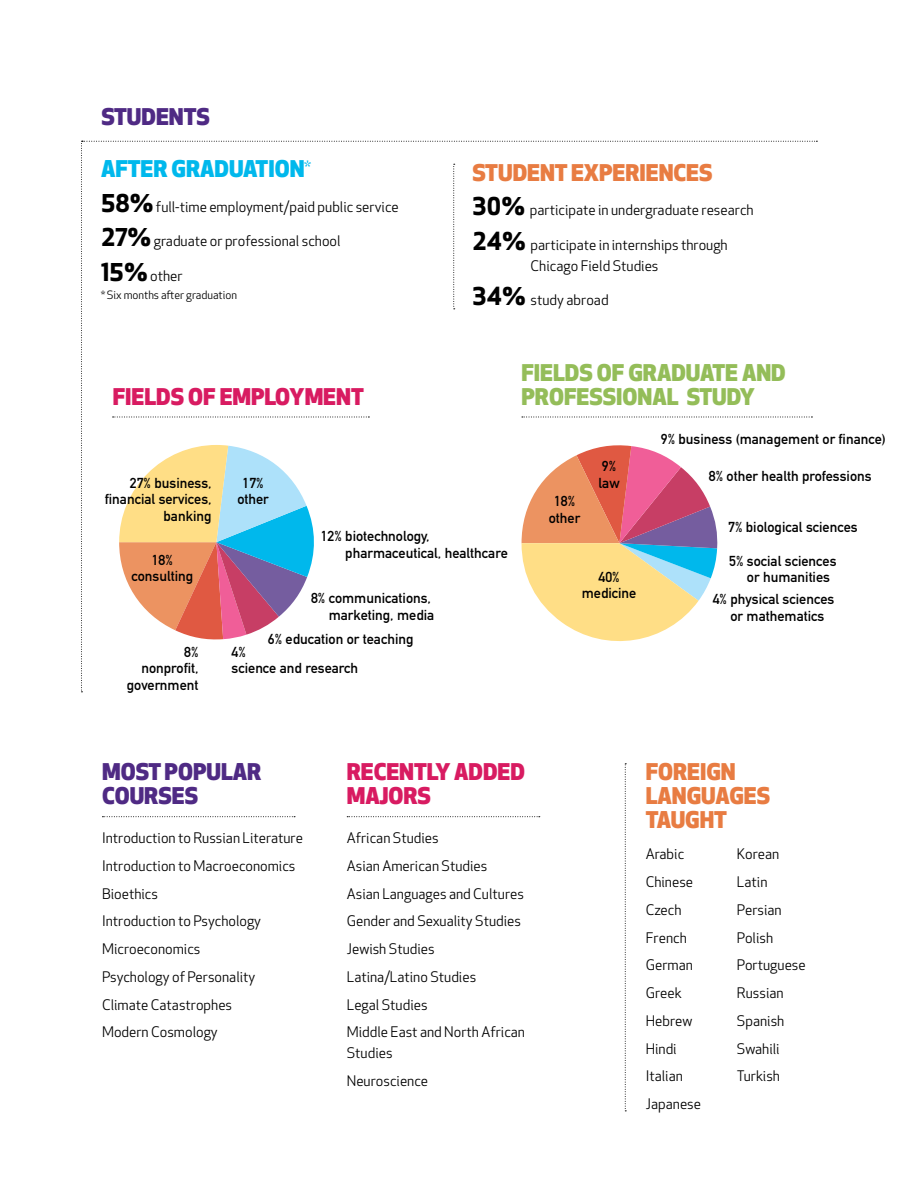
<style>
.page{position:relative;width:918px;height:1188px;background:#fff}
.page>*{position:absolute;margin:0;border:0;box-sizing:border-box;transform-origin:0 0}
.t1{font:800 22.5px/24px "Apex New";color:#e87c42}
.t2{font:800 22.5px/24px "Apex New";color:#d81b61}
.t3{font:800 22.5px "Apex New";color:#94bd59}
.t4{font:800 22.5px/24px "Apex New";color:#4f2a84}
.t5{font:800 22.5px "Apex New";color:#00b8ec}
.t6{font:14.25px/27.8px "Apex New";color:#000}
.t7{font:14.25px/16.5px "DIN Mittelschrift Std";color:#000;text-align:center}
.t8{font:11.25px "Apex New";color:#000}
.s1{font-weight:400;font-size:18px}
.s2{font-weight:700;font-size:24px}
</style>
<div class="page">
<svg style="left:102px;top:816px;width:193px;height:1px"></svg>
<svg style="left:347px;top:816px;width:193px;height:1px"></svg>
<svg style="left:625px;top:763px;width:1px;height:348px"></svg>
<svg style="left:81px;top:141px;width:736px;height:551px"></svg>
<h1 class="t4" style="left:101px;top:104px;width:110px">STUDENTS</h1>
<h1 class="t5" style="left:101px;top:153px;width:211px">AFTER GRADUATION<span class="s1">*</span></h1>
<p class="t6" style="left:101px;top:193px;width:299px"><span class="s2">58%</span> full-time employment/paid public service</p>
<p class="t6" style="left:101px;top:227px;width:241px"><span class="s2">27%</span> graduate or professional school</p>
<p class="t6" style="left:101px;top:262px;width:83px"><span class="s2">15%</span> other</p>
<p class="t8" style="left:101px;top:287px;width:138px">* Six months after graduation</p>
<h1 class="t1" style="left:473px;top:160px;width:241px">STUDENT EXPERIENCES</h1>
<p class="t6" style="left:473px;top:196px;width:283px"><span class="s2">30%</span> participate in undergraduate research</p>
<p class="t6" style="left:531px;top:234px;width:199px;line-height:21px;text-indent:-58px"><span class="s2">24%</span> participate in internships through<br>Chicago Field Studies</p>
<p class="t6" style="left:473px;top:286px;width:138px"><span class="s2">34%</span> study abroad</p>
<h1 class="t3" style="left:522px;top:357px;width:266px">FIELDS OF GRADUATE AND</h1>
<h1 class="t2" style="left:113px;top:384px;width:252px">FIELDS OF EMPLOYMENT</h1>
<h1 class="t3" style="left:522px;top:381px;width:235px">PROFESSIONAL STUDY</h1>
<p class="t7" style="left:105px;top:474px;width:108px;text-align:right">27% business, financial services, banking</p>
<p class="t7" style="left:131px;top:551px;width:63px">18% consulting</p>
<p class="t7" style="left:237px;top:475px;width:33px">17% other</p>
<p class="t7" style="left:345px;top:528px;width:164px;text-align:left;text-indent:-24px">12% biotechnology, pharmaceutical, healthcare</p>
<p class="t7" style="left:311px;top:590px;width:125px;text-align:right">8% communications, marketing, media</p>
<p class="t7" style="left:268px;top:630px;width:147px">6% education or teaching</p>
<p class="t7" style="left:127px;top:644px;width:73px;text-align:right">8% nonprofit, government</p>
<p class="t7" style="left:232px;top:644px;width:128px;text-align:left">4%<br>science and research</p>
<p class="t7" style="left:549px;top:493px;width:33px">18% other</p>
<p class="t7" style="left:599px;top:458px;width:23px;text-align:left">9% law</p>
<p class="t7" style="left:582px;top:569px;width:56px">40% medicine</p>
<p class="t7" style="left:661px;top:430px;width:226px">9% business (management or finance)</p>
<p class="t7" style="left:709px;top:468px;width:164px">8% other health professions</p>
<p class="t7" style="left:728px;top:519px;width:131px">7% biological sciences</p>
<p class="t7" style="left:747px;top:553px;width:91px;text-align:left;text-indent:-18px">5% social sciences or humanities</p>
<p class="t7" style="left:713px;top:591px;width:123px">4% physical sciences or mathematics</p>
<h1 class="t4" style="left:102px;top:759px;width:161px">MOST POPULAR<br>COURSES</h1>
<p class="t6" style="left:102px;top:824px;width:202px">Introduction to Russian Literature<br>Introduction to Macroeconomics<br>Bioethics<br>Introduction to Psychology<br>Microeconomics<br>Psychology of Personality<br>Climate Catastrophes<br>Modern Cosmology</p>
<h1 class="t2" style="left:347px;top:759px;width:180px">RECENTLY ADDED<br>MAJORS</h1>
<p class="t6" style="left:347px;top:824px;width:180px">African Studies<br>Asian American Studies<br>Asian Languages and Cultures<br>Gender and Sexuality Studies<br>Jewish Studies<br>Latina/Latino Studies<br>Legal Studies<br>Middle East and North African</p>
<p class="t6" style="left:347px;top:1039px;width:83px">Studies<br>Neuroscience</p>
<h1 class="t1" style="left:646px;top:759px;width:126px">FOREIGN<br>LANGUAGES<br>TAUGHT</h1>
<p class="t6" style="left:646px;top:840px;width:57px">Arabic<br>Chinese<br>Czech<br>French<br>German<br>Greek<br>Hebrew<br>Hindi<br>Italian<br>Japanese</p>
<p class="t6" style="left:737px;top:840px;width:70px">Korean<br>Latin<br>Persian<br>Polish<br>Portuguese<br>Russian<br>Spanish<br>Swahili<br>Turkish</p>
</div>
